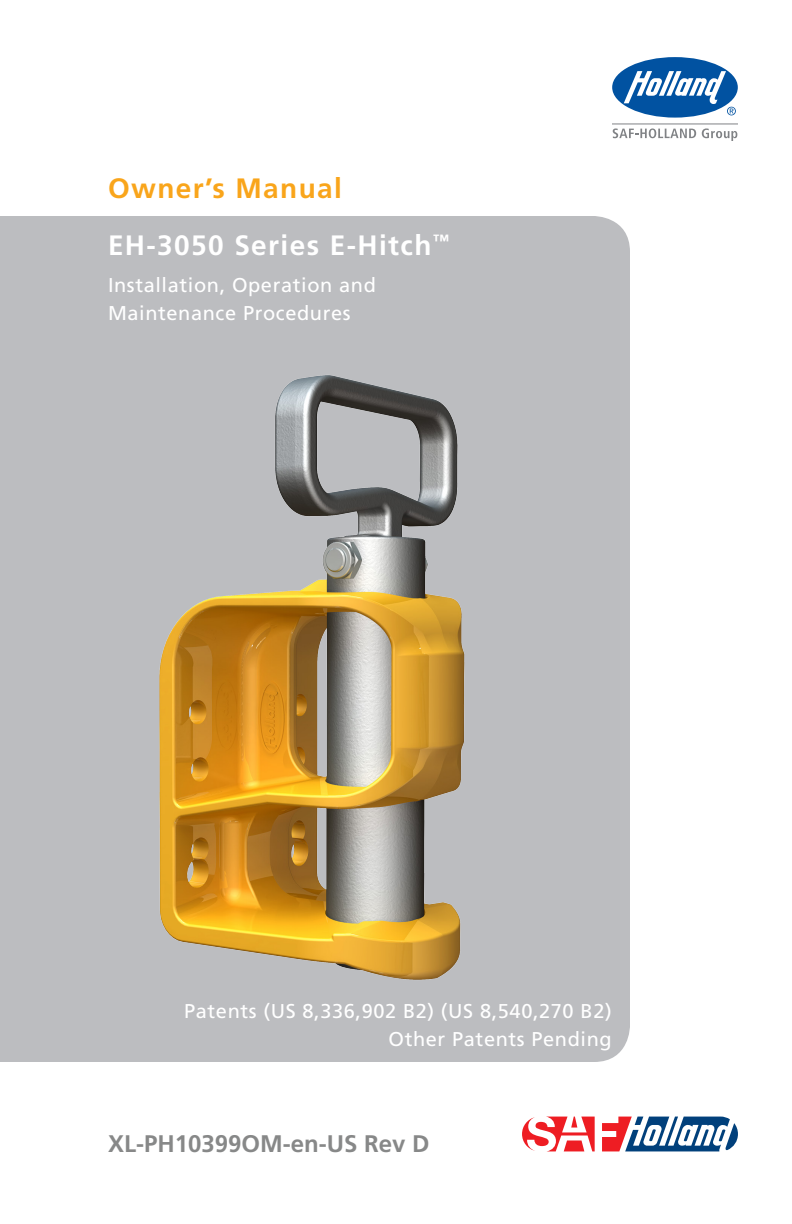
<style>
.page{position:relative;width:792px;height:1224px;background:#fff}
.page>*{position:absolute;margin:0;border:0;box-sizing:border-box;transform-origin:0 0}
._2_Product_Model{font:700 28px "Frutiger LT Std";letter-spacing:.05em;color:#fff}
._1_Document_Type{font:700 28px "Frutiger LT Std";letter-spacing:.05em;color:#f9a51b}
.t1{font:700 24px "Frutiger LT Std";color:#878888}
._3_Cvr_Prod_Add_Desc{font:20px/28px "Frutiger LT Std";letter-spacing:.03em;color:#fff}
</style>
<div class="page">
<div style="left:612px;top:57px;width:126px;height:61px;background:#0152a1;border-radius:50%"></div>
<svg style="left:624px;top:71px;width:112px;height:44px"></svg>
<svg style="left:613px;top:128px;width:83px;height:10px"></svg>
<svg style="left:702px;top:128px;width:35px;height:13px"></svg>
<hr style="left:612px;top:124px;width:126px;height:1px;background:#808285">
<svg style="left:522px;top:1116px;width:216px;height:36px"></svg>
<div style="left:0;top:216px;width:630px;height:846px;background:#bcbdc0"></div>
<img style="left:141px;top:365px;width:339px;height:624px">
<p class="_1_Document_Type" style="left:108px;top:172px;width:235px">Owner’s Manual</p>
<p class="_2_Product_Model" style="left:108px;top:229px;width:343px">EH-3050 Series E-Hitch<sup>™</sup></p>
<p class="_3_Cvr_Prod_Add_Desc" style="left:108px;top:271px;width:269px">Installation, Operation and<br>Maintenance Procedures</p>
<p class="_3_Cvr_Prod_Add_Desc" style="left:184px;top:997px;width:429px;text-align:right">Patents (US 8,336,902 B2) (US 8,540,270 B2)<br>Other Patents Pending</p>
<p class="t1" style="left:108px;top:1130px;width:323px">XL-PH10399OM-en-US Rev D</p>
</div>
